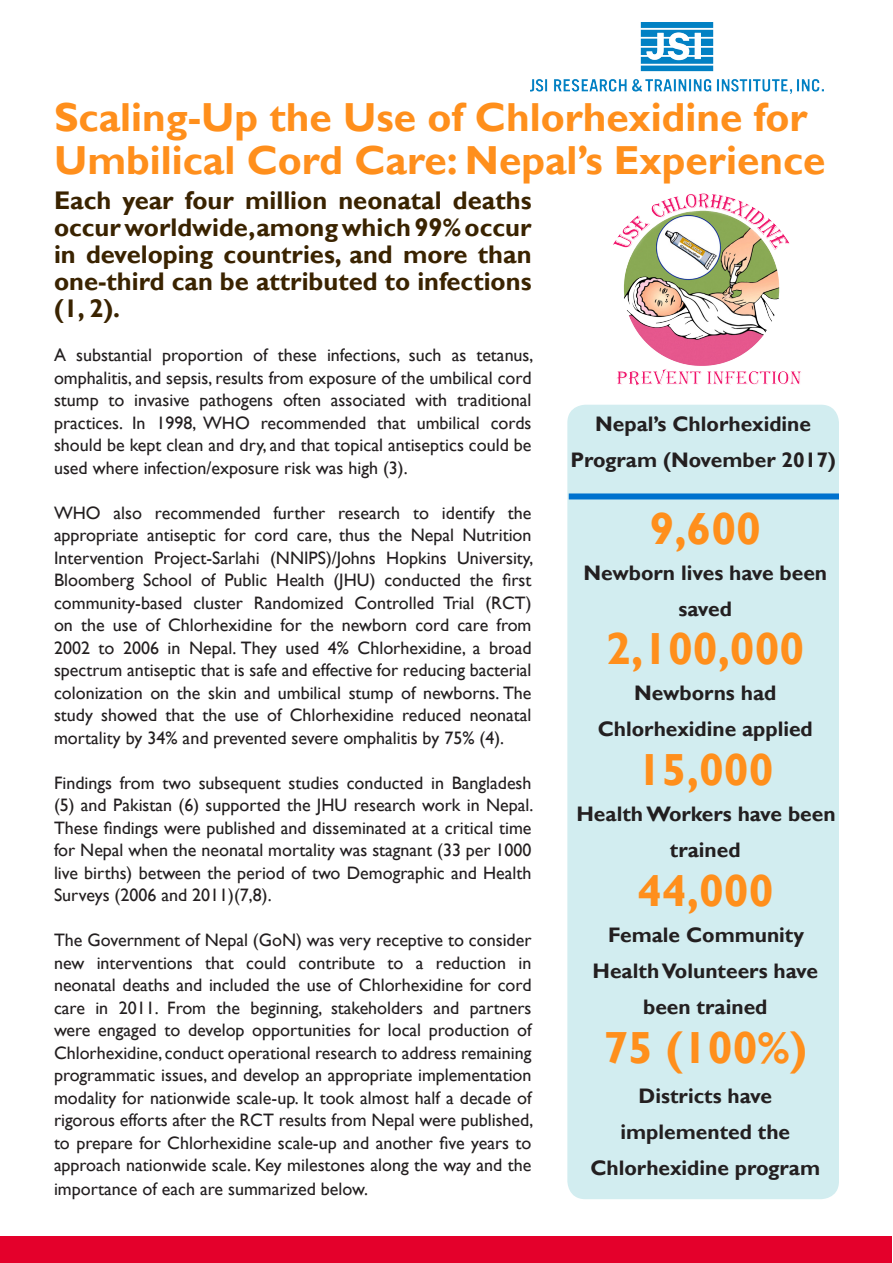
<style>
.page{position:relative;width:893px;height:1263px;background:#fff}
.page>*{position:absolute;margin:0;border:0;box-sizing:border-box;transform-origin:0 0}
.t1{font:700 45px "Gill Sans";color:#ff8f1c}
.t2{font:700 40.5px/43.5px "Gill Sans";color:#ff8f1c}
.t3{font:700 25.5px/27px "Gill Sans";color:#3a2300;text-align:justify}
.t4{font:700 21px/36px "Gill Sans";color:#231f20;text-align:center}
.t5{font:18px/22.5px "Gill Sans";color:#231f20;text-align:justify}
</style>
<div class="page">
<div style="left:567px;top:405px;width:272px;height:794px;background:#d2edf0;border-radius:18px"></div>
<img style="left:530px;top:22px;width:294px;height:72px">
<div style="left:1px;top:1236px;width:891px;height:26px;background:#e4002b"></div>
<div style="left:569px;top:493px;width:270px;height:6px;background:#0072ce"></div>
<img style="left:613px;top:193px;width:188px;height:193px">
<p class="t2" style="left:54px;top:97px;width:773px">Scaling-Up the Use of Chlorhexidine for<br>Umbilical Cord Care: Nepal’s Experience</p>
<p class="t3" style="left:54px;top:188px;width:479px">Each year four million neonatal deaths occur worldwide,among which 99% occur in developing countries, and more than one-third can be attributed to infections (1, 2).</p>
<p class="t5" style="left:54px;top:344px;width:481px">A substantial proportion of these infections, such as tetanus, omphalitis, and sepsis, results from exposure of the umbilical cord stump to invasive pathogens often associated with traditional practices. In 1998, WHO recommended that umbilical cords should be kept clean and dry, and that topical antiseptics could be used where infection/exposure risk was high (3).</p>
<p class="t5" style="left:54px;top:502px;width:481px">WHO also recommended further research to identify the appropriate antiseptic for cord care, thus the Nepal Nutrition Intervention Project-Sarlahi (NNIPS)/Johns Hopkins University, Bloomberg School of Public Health (JHU) conducted the first community-based cluster Randomized Controlled Trial (RCT) on the use of Chlorhexidine for the newborn cord care from 2002 to 2006 in Nepal. They used 4% Chlorhexidine, a broad spectrum antiseptic that is safe and effective for reducing bacterial colonization on the skin and umbilical stump of newborns. The study showed that the use of Chlorhexidine reduced neonatal mortality by 34% and prevented severe omphalitis by 75% (4).</p>
<p class="t5" style="left:54px;top:772px;width:481px">Findings from two subsequent studies conducted in Bangladesh (5) and Pakistan (6) supported the JHU research work in Nepal.<br>These findings were published and disseminated at a critical time for Nepal when the neonatal mortality was stagnant (33 per 1000 live births) between the period of two Demographic and Health Surveys (2006 and 2011)(7,8).</p>
<p class="t5" style="left:54px;top:929px;width:481px">The Government of Nepal (GoN) was very receptive to consider new interventions that could contribute to a reduction in neonatal deaths and included the use of Chlorhexidine for cord care in 2011. From the beginning, stakeholders and partners were engaged to develop opportunities for local production of Chlorhexidine, conduct operational research to address remaining programmatic issues, and develop an appropriate implementation modality for nationwide scale-up. It took almost half a decade of rigorous efforts after the RCT results from Nepal were published, to prepare for Chlorhexidine scale-up and another five years to approach nationwide scale. Key milestones along the way and the importance of each are summarized below.</p>
<p class="t4" style="left:595px;top:407px;width:217px">Nepal’s Chlorhexidine</p>
<p class="t4" style="left:570px;top:443px;width:267px">Program (November 2017)</p>
<p class="t1" style="left:649px;top:501px;width:113px">9,600</p>
<p class="t4" style="left:583px;top:555px;width:245px">Newborn lives have been saved</p>
<p class="t1" style="left:606px;top:622px;width:200px">2,100,000</p>
<p class="t4" style="left:598px;top:676px;width:217px">Newborns had<br>Chlorhexidine applied</p>
<p class="t1" style="left:637px;top:743px;width:138px">15,000</p>
<p class="t4" style="left:576px;top:796px;width:261px">Health Workers have been trained</p>
<p class="t1" style="left:637px;top:863px;width:138px">44,000</p>
<p class="t4" style="left:593px;top:917px;width:227px">Female Community<br>Health Volunteers have been trained</p>
<p class="t1" style="left:603px;top:1020px;width:205px">75 (100%)</p>
<p class="t4" style="left:590px;top:1078px;width:231px">Districts have implemented the<br>Chlorhexidine program</p>
</div>
